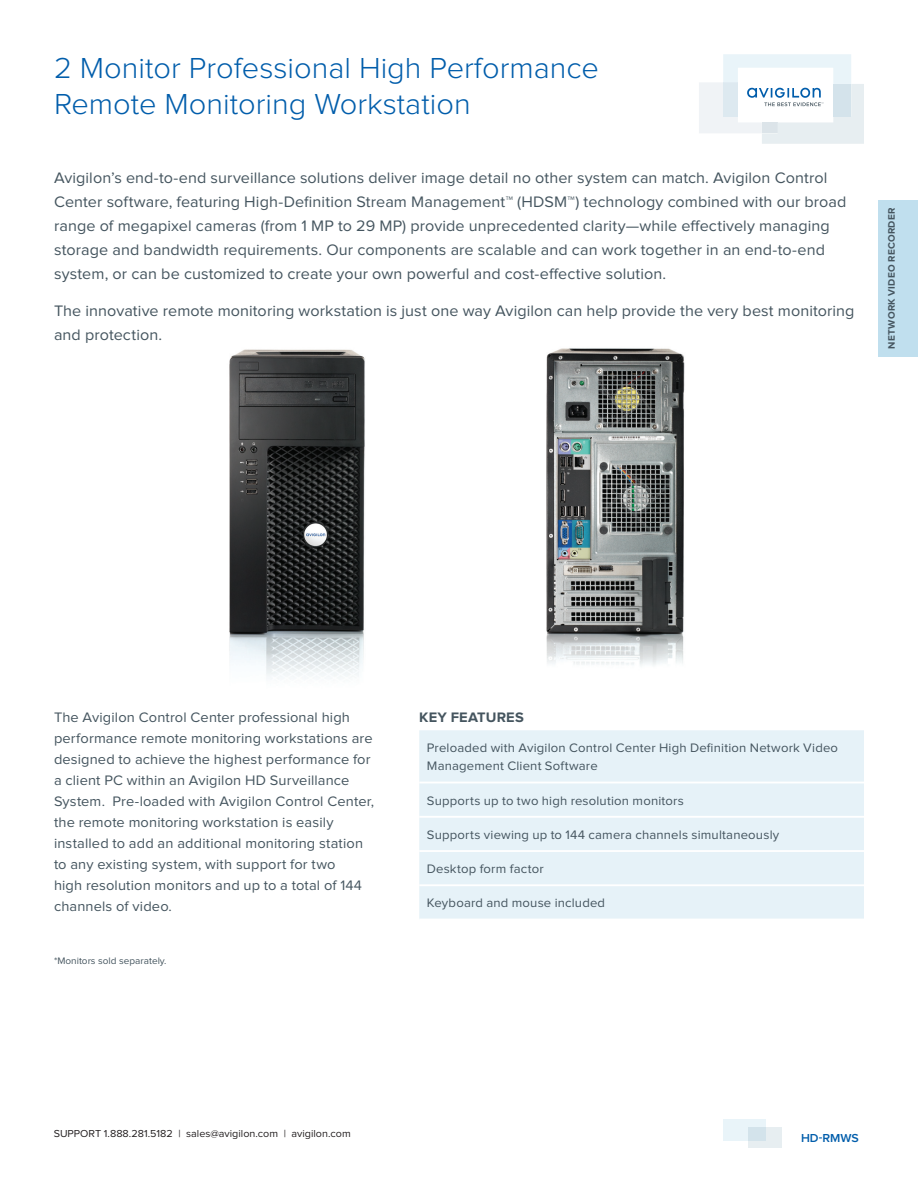
<style>
.page{position:relative;width:918px;height:1188px;background:#fff}
.page>*{position:absolute;margin:0;border:0;box-sizing:border-box;transform-origin:0 0}
.Headings{font:300 30px/36px "Proxima Nova";color:#015dab}
.Body{font:15.75px/24px "Proxima Nova";letter-spacing:.005em;color:#45555f}
.Body-2{font:14.25px/21px "Proxima Nova";letter-spacing:.01em;color:#45555f}
.Section_Headings{font:700 14.25px "Proxima Nova";letter-spacing:.015em;color:#45555f}
.Spec_body{font:12.75px/18px "Proxima Nova";letter-spacing:.015em;color:#45555f}
.Product_Type{font:600 12px "Proxima Nova";color:#015dab}
.Contact{font:10.5px "Proxima Nova";color:#231f20}
.Body-3{font:9.75px "Proxima Nova";color:#45555f}
.t1{font:700 9.75px "Proxima Nova";letter-spacing:.025em;color:#45555f}
</style>
<div class="page">
<div style="left:419px;top:730px;width:445px;height:189px;background:#e6f2f8"></div>
<hr style="left:419px;top:782px;width:445px;height:1px;background:#fff">
<hr style="left:419px;top:816px;width:445px;height:2px;background:#fff">
<hr style="left:419px;top:850px;width:445px;height:2px;background:#fff">
<hr style="left:419px;top:884px;width:445px;height:2px;background:#fff">
<img style="left:229px;top:349px;width:136px;height:328px">
<img style="left:546px;top:348px;width:139px;height:318px">
<div style="left:749px;top:1128px;width:33px;height:20px;background:#e7eef1"></div>
<svg style="left:723px;top:1120px;width:42px;height:21px"></svg>
<div style="left:878px;top:200px;width:40px;height:156px;background:#c0dfee"></div>
<svg style="left:699px;top:54px;width:165px;height:90px"></svg>
<p class="Headings" style="left:54px;top:50px;width:547px">2 Monitor Professional High Performance<br>Remote Monitoring Workstation</p>
<p class="Body" style="left:54px;top:167px;width:794px">Avigilon’s end-to-end surveillance solutions deliver image detail no other system can match. Avigilon Control Center software, featuring High-Definition Stream Management™ (HDSM™) technology combined with our broad range of megapixel cameras (from 1 MP to 29 MP) provide unprecedented clarity—while effectively managing storage and bandwidth requirements. Our components are scalable and can work together in an end-to-end system, or can be customized to create your own powerful and cost-effective solution.</p>
<p class="Body" style="left:54px;top:299px;width:802px">The innovative remote monitoring workstation is just one way Avigilon can help provide the very best monitoring and protection.</p>
<p class="t1" style="left:886px;top:349px;width:142px;rotate:-90deg">NETWORK VIDEO RECORDER</p>
<p class="Body-2" style="left:54px;top:707px;width:322px">The Avigilon Control Center professional high performance remote monitoring workstations are designed to achieve the highest performance for a client PC within an Avigilon HD Surveillance System. Pre-loaded with Avigilon Control Center, the remote monitoring workstation is easily installed to add an additional monitoring station to any existing system, with support for two<br>high resolution monitors and up to a total of 144 channels of video.</p>
<p class="Body-3" style="left:54px;top:955px;width:114px">*Monitors sold separately.</p>
<p class="Section_Headings" style="left:419px;top:709px;width:106px">KEY FEATURES</p>
<p class="Spec_body" style="left:427px;top:740px;width:413px">Preloaded with Avigilon Control Center High Definition Network Video<br>Management Client Software</p>
<p class="Spec_body" style="left:427px;top:792px;width:259px">Supports up to two high resolution monitors</p>
<p class="Spec_body" style="left:427px;top:826px;width:354px">Supports viewing up to 144 camera channels simultaneously</p>
<p class="Spec_body" style="left:427px;top:860px;width:118px">Desktop form factor</p>
<p class="Spec_body" style="left:427px;top:894px;width:180px">Keyboard and mouse included</p>
<p class="Contact" style="left:54px;top:1128px;width:298px">SUPPORT 1.888.281.5182 | sales@avigilon.com | avigilon.com</p>
<p class="Product_Type" style="left:801px;top:1131px;width:59px">HD-RMWS</p>
</div>
